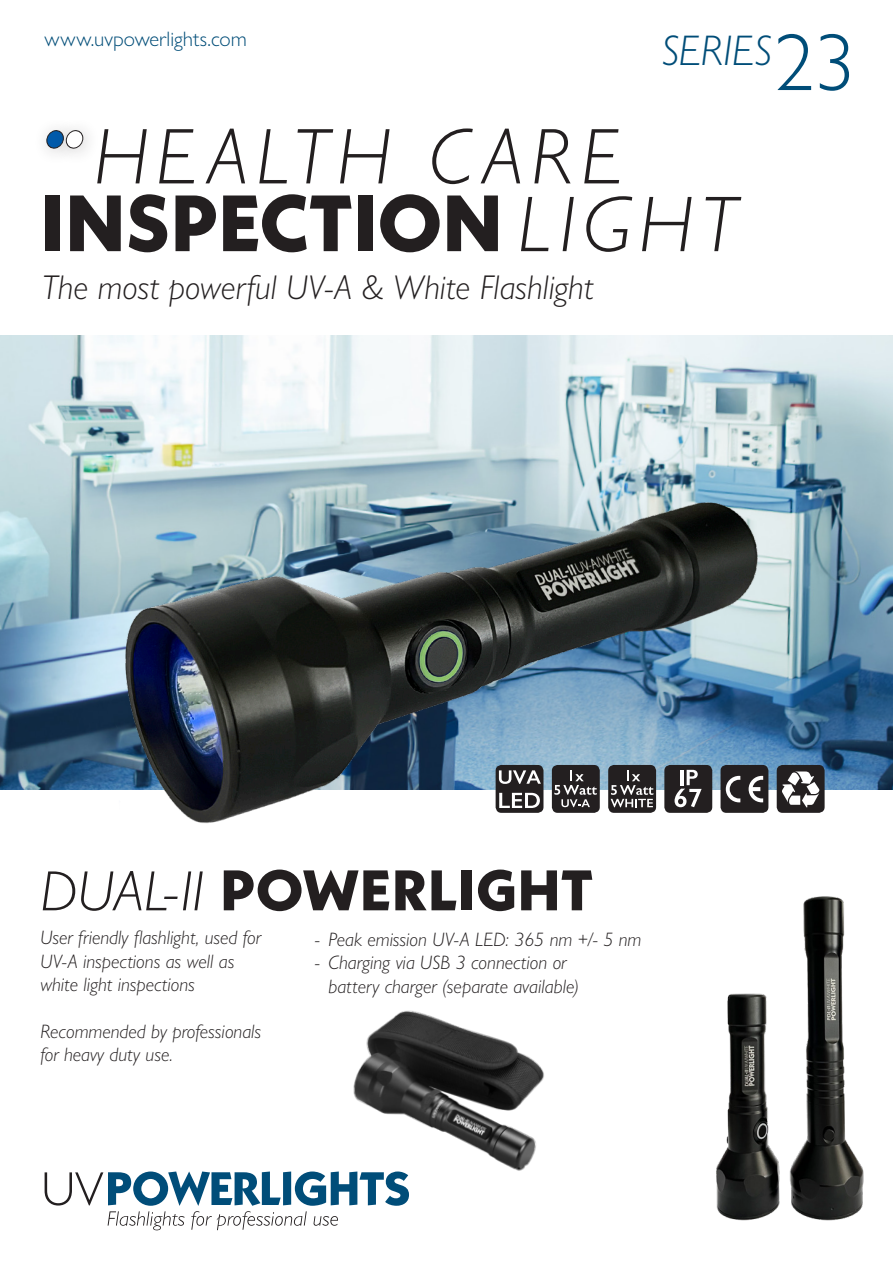
<style>
.page{position:relative;width:893px;height:1263px;background:#fff}
.page>*{position:absolute;margin:0;border:0;box-sizing:border-box;transform-origin:0 0}
.t1{font:300 81.15px "Gill Sans Nova";color:#004d78}
.t2{font:800 79.5px "Neue Kabel";letter-spacing:.01em;color:#231f20}
.t3{font:italic 300 79.5px "Gill Sans Nova";letter-spacing:.1em;color:#231f20}
.t4{font:800 57px "Neue Kabel";letter-spacing:.01em;color:#231f20}
.Basisalinea{font:italic 300 43.05px "Gill Sans Nova";letter-spacing:.01em;color:#004d78}
.t5{font:italic 300 34.5px "Gill Sans Nova";color:#231f20}
.t6{font:300 21px "Gill Sans Nova";color:#004d78}
.t7{font:italic 300 19.5px "Gill Sans Nova";color:#231f20}
.s1{font-family:"Gill Sans Nova";font-weight:300;font-style:italic}
</style>
<div class="page">
<img style="left:0;top:335px;width:893px;height:454px">
<img style="left:353px;top:1010px;width:191px;height:161px">
<img style="left:716px;top:896px;width:148px;height:325px">
<img style="left:99px;top:478px;width:684px;height:346px">
<svg style="left:46px;top:129px;width:37px;height:21px"></svg>
<svg style="left:45px;top:1171px;width:364px;height:59px"></svg>
<div style="left:496px;top:765px;width:47px;height:48px;background:#231f20;border-radius:6px"></div>
<div style="left:720px;top:765px;width:48px;height:48px;background:#231f20;border-radius:6px"></div>
<div style="left:777px;top:765px;width:48px;height:48px;background:#231f20;border-radius:6px"></div>
<div style="left:664px;top:765px;width:48px;height:48px;background:#231f20;border-radius:6px"></div>
<div style="left:608px;top:765px;width:48px;height:48px;background:#231f20;border-radius:6px"></div>
<svg style="left:499px;top:770px;width:42px;height:14px"></svg>
<svg style="left:499px;top:793px;width:41px;height:15px"></svg>
<svg style="left:675px;top:770px;width:27px;height:37px"></svg>
<svg style="left:726px;top:776px;width:14px;height:26px"></svg>
<svg style="left:749px;top:776px;width:14px;height:26px"></svg>
<svg style="left:782px;top:771px;width:37px;height:36px"></svg>
<div style="left:552px;top:765px;width:48px;height:48px;background:#231f20;border-radius:6px"></div>
<svg style="left:611px;top:771px;width:42px;height:36px"></svg>
<svg style="left:554px;top:771px;width:43px;height:36px"></svg>
<p class="t6" style="left:45px;top:26px;width:204px">www.uvpowerlights.com</p>
<p class="t1" style="left:773px;top:13px;width:83px">23</p>
<p class="Basisalinea" style="left:662px;top:24px;width:112px">SERIES</p>
<p class="t3" style="left:94px;top:108px;width:528px">HEALTH CARE</p>
<p class="t2" style="left:41px;top:173px;width:698px">INSPECTION <span class="s1">LIGHT</span></p>
<p class="t5" style="left:42px;top:266px;width:553px">The most powerful UV-A &amp; White Flashlight</p>
<p class="t4" style="left:40px;top:854px;width:554px"><span class="s1">DUAL-II</span> POWERLIGHT</p>
<p class="t7" style="left:40px;top:926px;width:222px">User friendly flashlight, used for</p>
<p class="t7" style="left:40px;top:949px;width:196px">UV-A inspections as well as</p>
<p class="t7" style="left:40px;top:973px;width:156px">white light inspections</p>
<p class="t7" style="left:40px;top:1019px;width:222px">Recommended by professionals</p>
<p class="t7" style="left:40px;top:1043px;width:134px">for heavy duty use.</p>
<p class="t7" style="left:315px;top:927px;width:328px">- Peak emission UV-A LED: 365 nm +/- 5 nm</p>
<p class="t7" style="left:315px;top:951px;width:253px">- Charging via USB 3 connection or</p>
<p class="t7" style="left:328px;top:974px;width:252px">battery charger (separate available)</p>
</div>
